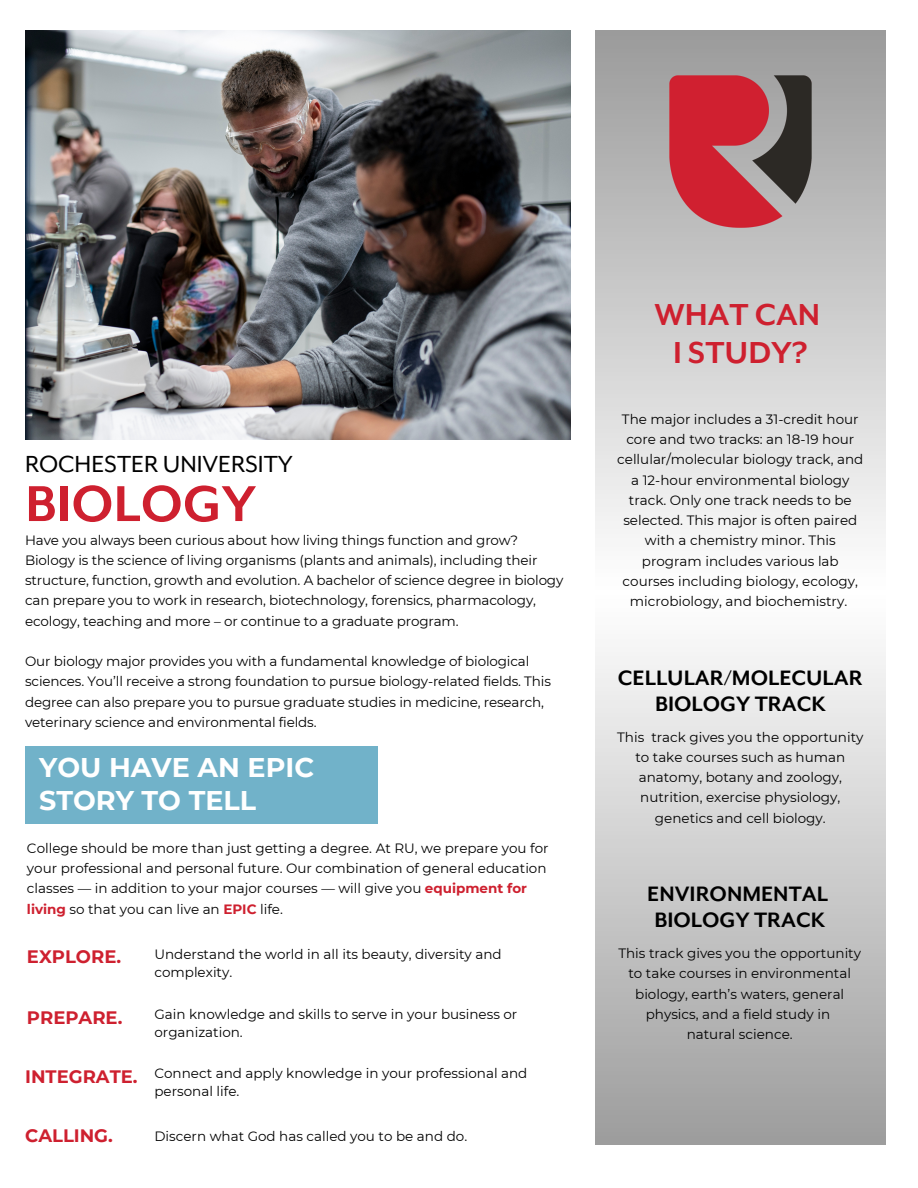
<style>
.page{position:relative;width:918px;height:1188px;background:#fff}
.page>*{position:absolute;margin:0;border:0;box-sizing:border-box;transform-origin:0 0}
.t1{font:700 58.05px "Mr Eaves Mod OT";color:#ce202f}
.t2{font:700 34.95px "Mr Eaves Mod OT";color:#ce202f}
.t3{font:700 27px "Montserrat";color:#fff}
.t4{font:26.85px "Mr Eaves Mod OT";color:#000}
.t5{font:700 24px "Mr Eaves Mod OT";color:#000}
.t6{font:700 18px "Montserrat";color:#ce202f}
.t7{font:13.5px/20.2px "Montserrat";color:#000}
.s1{font-weight:700;color:#ce202f}
</style>
<div class="page">
<svg style="left:595px;top:31px;width:290px;height:1114px"></svg>
<img style="left:658px;top:69px;width:165px;height:164px">
<div style="left:25px;top:746px;width:353px;height:78px;background:#71b2c9"></div>
<img style="left:25px;top:31px;width:546px;height:408px">
<p class="t4" style="left:25px;top:449px;width:269px">ROCHESTER UNIVERSITY</p>
<p class="t1" style="left:25px;top:472px;width:232px">BIOLOGY</p>
<p class="t7" style="left:25px;top:530px;width:540px">Have you always been curious about how living things function and grow?<br>Biology is the science of living organisms (plants and animals), including their structure, function, growth and evolution. A bachelor of science degree in biology can prepare you to work in research, biotechnology, forensics, pharmacology, ecology, teaching and more – or continue to a graduate program.</p>
<p class="t7" style="left:25px;top:651px;width:527px">Our biology major provides you with a fundamental knowledge of biological sciences. You’ll receive a strong foundation to pursue biology-related fields. This degree can also prepare you to pursue graduate studies in medicine, research, veterinary science and environmental fields.</p>
<p class="t3" style="left:39px;top:751px;width:277px">YOU HAVE AN EPIC</p>
<p class="t3" style="left:39px;top:783px;width:218px">STORY TO TELL</p>
<p class="t7" style="left:27px;top:838px;width:523px">College should be more than just getting a degree. At RU, we prepare you for your professional and personal future. Our combination of general education classes — in addition to your major courses — will give you <span class="s1">equipment for living</span> so that you can live an <span class="s1">EPIC</span> life.</p>
<p class="t6" style="left:27px;top:946px;width:96px">EXPLORE.</p>
<p class="t7" style="left:154px;top:945px;width:349px;line-height:18px">Understand the world in all its beauty, diversity and complexity.</p>
<p class="t7" style="left:154px;top:1005px;width:364px;line-height:18px">Gain knowledge and skills to serve in your business or organization.</p>
<p class="t7" style="left:154px;top:1064px;width:374px;line-height:18px">Connect and apply knowledge in your professional and personal life.</p>
<p class="t7" style="left:154px;top:1126px;width:314px">Discern what God has called you to be and do.</p>
<p class="t6" style="left:27px;top:1007px;width:97px">PREPARE.</p>
<p class="t6" style="left:25px;top:1065px;width:114px">INTEGRATE.</p>
<p class="t6" style="left:25px;top:1125px;width:89px">CALLING.</p>
<p class="t2" style="left:654px;top:296px;width:167px">WHAT CAN</p>
<p class="t2" style="left:673px;top:334px;width:136px">I STUDY?</p>
<p class="t7" style="left:617px;top:409px;width:248px;text-align:center">The major includes a 31-credit hour core and two tracks: an 18-19 hour cellular/molecular biology track, and a 12-hour environmental biology track. Only one track needs to be selected. This major is often paired with a chemistry minor. This program includes various lab courses including biology, ecology, microbiology, and biochemistry.</p>
<p class="t5" style="left:618px;top:665px;width:246px">CELLULAR/MOLECULAR</p>
<p class="t5" style="left:655px;top:691px;width:172px">BIOLOGY TRACK</p>
<p class="t7" style="left:617px;top:727px;width:248px;text-align:center">This track gives you the opportunity to take courses such as human anatomy, botany and zoology, nutrition, exercise physiology, genetics and cell biology.</p>
<p class="t5" style="left:647px;top:881px;width:182px">ENVIRONMENTAL</p>
<p class="t5" style="left:654px;top:907px;width:172px">BIOLOGY TRACK</p>
<p class="t7" style="left:618px;top:943px;width:244px;text-align:center">This track gives you the opportunity to take courses in environmental biology, earth’s waters, general physics, and a field study in</p>
<p class="t7" style="left:687px;top:1024px;width:107px">natural science.</p>
</div>
